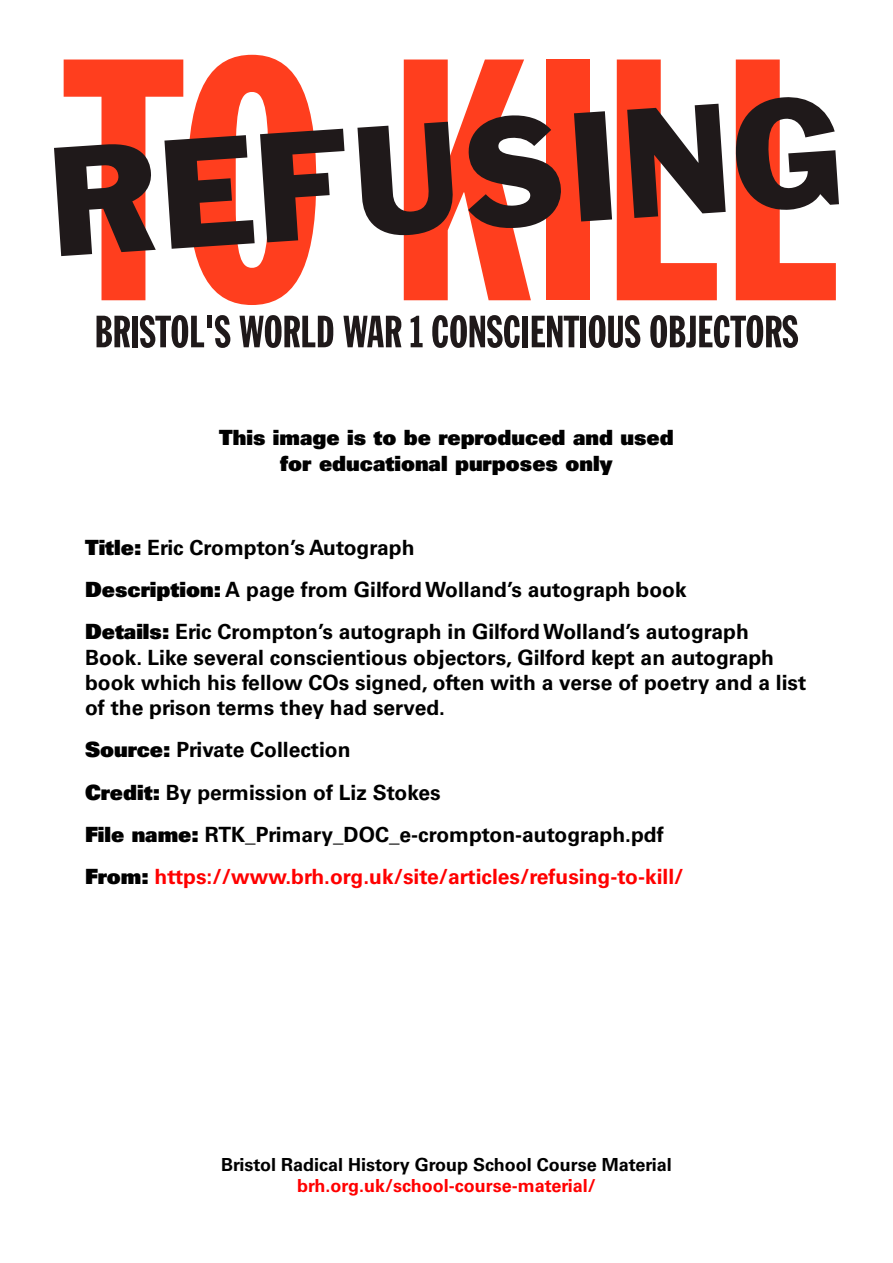
<style>
.page{position:relative;width:893px;height:1263px;background:#fff}
.page>*{position:absolute;margin:0;border:0;box-sizing:border-box;transform-origin:0 0}
.t1{font:700 21px/42.2px "Univers LT Std";color:#000}
.t2{font:21px/25.2px "Univers LT Std X Black";color:#000;text-align:center}
.t3{font:700 18px "Univers LT Std";color:#000}
.t4{font:700 18px "Univers LT Std";color:#f00}
.s1{font-family:"Univers LT Std X Black";font-weight:400}
.s2{color:#f00}
</style>
<div class="page">
<div style="left:546px;top:60px;width:44px;height:240px;background:#ff3e1e"></div>
<svg style="left:97px;top:316px;width:33px;height:31px"></svg>
<div style="left:132px;top:316px;width:6px;height:31px;background:#1f191a"></div>
<svg style="left:140px;top:315px;width:64px;height:33px"></svg>
<div style="left:207px;top:316px;width:5px;height:12px;background:#1f191a"></div>
<svg style="left:215px;top:315px;width:15px;height:33px"></svg>
<svg style="left:239px;top:315px;width:94px;height:33px"></svg>
<svg style="left:343px;top:316px;width:58px;height:31px"></svg>
<svg style="left:411px;top:316px;width:12px;height:31px"></svg>
<svg style="left:432px;top:315px;width:88px;height:33px"></svg>
<div style="left:522px;top:316px;width:6px;height:31px;background:#1f191a"></div>
<svg style="left:532px;top:316px;width:47px;height:31px"></svg>
<div style="left:580px;top:316px;width:6px;height:31px;background:#1f191a"></div>
<svg style="left:589px;top:315px;width:51px;height:33px"></svg>
<svg style="left:650px;top:315px;width:148px;height:33px"></svg>
<svg style="left:54px;top:55px;width:290px;height:250px"></svg>
<svg style="left:357px;top:60px;width:204px;height:240px"></svg>
<svg style="left:574px;top:60px;width:152px;height:240px"></svg>
<svg style="left:735px;top:60px;width:104px;height:240px"></svg>
<p class="t2" style="left:219px;top:425px;width:456px">This image is to be reproduced and used for educational purposes only</p>
<p class="t1" style="left:85px;top:527px;width:665px"><span class="s1">Title:</span> Eric Crompton’s Autograph<br><span class="s1">Description:</span> A page from Gilford Wolland’s autograph book<br><span class="s1">Details:</span> Eric Crompton’s autograph in Gilford Wolland’s autograph</p>
<p class="t1" style="left:85px;top:645px;width:723px;line-height:25.2px">Book. Like several conscientious objectors, Gilford kept an autograph book which his fellow COs signed, often with a verse of poetry and a list of the prison terms they had served.</p>
<p class="t1" style="left:85px;top:729px;width:600px"><span class="s1">Source:</span> Private Collection<br><span class="s1">Credit:</span> By permission of Liz Stokes<br><span class="s1">File name:</span> RTK_Primary_DOC_e-crompton-autograph.pdf <span class="s1">From:</span> <span class="s2">https://www.brh.org.uk/site/articles/refusing-to-kill/</span></p>
<p class="t3" style="left:221px;top:1154px;width:452px">Bristol Radical History Group School Course Material</p>
<p class="t4" style="left:297px;top:1175px;width:300px">brh.org.uk/school-course-material/</p>
</div>
